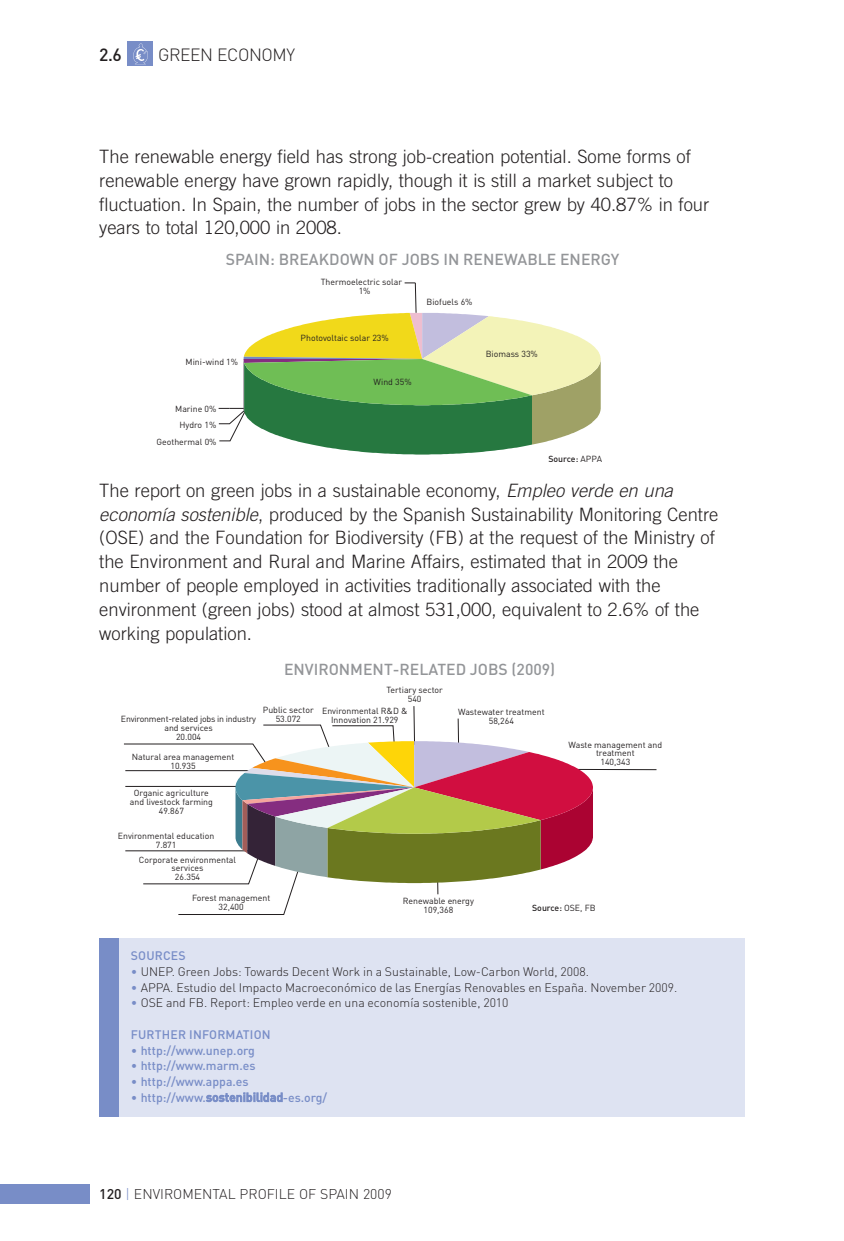
<style>
.page{position:relative;width:844px;height:1241px;background:#fff}
.page>*{position:absolute;margin:0;border:0;box-sizing:border-box;transform-origin:0 0}
.t1{font:300 18.38px/23.8px "Trade Gothic";color:#231f20}
.t2{font:300 17.5px "DIN";letter-spacing:-.025em;color:#231f20}
.t3{font:500 17.5px "DIN";color:#231f20}
.t4{font:500 15.75px "DIN";color:#939598}
.t5{font:300 14px "DIN";color:#231f20}
.t6{font:300 12.25px "DIN";color:#231f20}
.t7{font:500 12.25px "DIN";color:#788dc7}
.t8{font:8.75px/8.8px "DIN";color:#231f20;text-align:center}
.t9{font:8.75px "DIN";letter-spacing:-.02em;color:#231f20}
.t10{font:500 8.75px "DIN";color:#231f20}
.s1{font-weight:400}
.s2{font-style:italic}
.s3{color:#788dc7}
.s4{font-weight:300}
.s5{font-weight:500}
</style>
<div class="page">
<img style="left:128px;top:41px;width:24px;height:25px">
<div style="left:0;top:1183px;width:89px;height:20px;background:#788dc7"></div>
<svg style="left:218px;top:282px;width:382px;height:172px"></svg>
<hr style="left:569px;top:768px;width:87px;height:2px;background:#231f20">
<svg style="left:124px;top:706px;width:469px;height:209px"></svg>
<div style="left:559px;top:909px;width:91px;height:18px;background:#fff"></div>
<div style="left:119px;top:938px;width:625px;height:178px;background:#dee3f2"></div>
<div style="left:99px;top:938px;width:20px;height:178px;background:#788dc7"></div>
<p class="t3" style="left:99px;top:45px;width:24px">2.6</p>
<p class="t2" style="left:158px;top:45px;width:138px">GREEN ECONOMY</p>
<p class="t1" style="left:99px;top:146px;width:611px">The renewable energy field has strong job-creation potential. Some forms of renewable energy have grown rapidly, though it is still a market subject to fluctuation. In Spain, the number of jobs in the sector grew by 40.87% in four years to total 120,000 in 2008.</p>
<p class="t4" style="left:226px;top:250px;width:395px">SPAIN: BREAKDOWN OF JOBS IN RENEWABLE ENERGY</p>
<p class="t8" style="left:426px;top:297px;width:47px">Biofuels 6%</p>
<p class="t8" style="left:358px;top:277px;width:45px;text-align:left;text-indent:-38px">Thermoelectric solar<br>1%</p>
<p class="t8" style="left:185px;top:358px;width:54px">Mini-wind 1%</p>
<p class="t8" style="left:175px;top:404px;width:43px">Marine 0%</p>
<p class="t8" style="left:179px;top:420px;width:38px">Hydro 1%</p>
<p class="t8" style="left:156px;top:437px;width:62px">Geothermal 0%</p>
<p class="t8" style="left:300px;top:333px;width:90px">Photovoltaic solar 23%</p>
<p class="t8" style="left:373px;top:377px;width:39px">Wind 35%</p>
<p class="t8" style="left:485px;top:349px;width:54px">Biomass 33%</p>
<p class="t10" style="left:548px;top:453px;width:55px">Source: <span class="s1">APPA</span></p>
<p class="t1" style="left:99px;top:480px;width:620px">The report on green jobs in a sustainable economy, <span class="s2">Empleo verde en una economía sostenible</span>, produced by the Spanish Sustainability Monitoring Centre (OSE) and the Foundation for Biodiversity (FB) at the request of the Ministry of the Environment and Rural and Marine Affairs, estimated that in 2009 the number of people employed in activities traditionally associated with the environment (green jobs) stood at almost 531,000, equivalent to 2.6% of the working population.</p>
<p class="t4" style="left:284px;top:660px;width:273px">ENVIRONMENT-RELATED JOBS (2009)</p>
<p class="t8" style="left:322px;top:706px;width:87px">Environmental R&amp;D &amp;<br>Innovation 21.929</p>
<p class="t8" style="left:386px;top:685px;width:58px">Tertiary sector<br>540</p>
<p class="t8" style="left:263px;top:706px;width:52px">Public sector</p>
<p class="t8" style="left:458px;top:708px;width:88px">Wastewater treatment<br>58,264</p>
<p class="t9" style="left:121px;top:714px;width:137px">Environment-related jobs in industry</p>
<p class="t8" style="left:275px;top:714px;width:27px">53.072</p>
<p class="t8" style="left:164px;top:723px;width:50px">and services<br>20.004</p>
<p class="t8" style="left:132px;top:752px;width:104px">Natural area management<br>10.935</p>
<p class="t8" style="left:130px;top:788px;width:85px">Organic agriculture and livestock farming<br>49.867</p>
<p class="t8" style="left:118px;top:831px;width:98px">Environmental education<br>7.871</p>
<p class="t8" style="left:139px;top:855px;width:99px">Corporate environmental services<br>26.354</p>
<p class="t8" style="left:568px;top:740px;width:95px">Waste management and treatment<br>140,343</p>
<p class="t8" style="left:192px;top:893px;width:80px">Forest management<br>32,400</p>
<p class="t8" style="left:403px;top:896px;width:73px">Renewable energy<br>109,368</p>
<p class="t10" style="left:532px;top:902px;width:65px">Source: <span class="s1">OSE, FB</span></p>
<p class="t7" style="left:131px;top:948px;width:56px">SOURCES</p>
<p class="t6" style="left:131px;top:964px;width:459px"><span class="s3">•</span> UNEP. Green Jobs: Towards Decent Work in a Sustainable, Low-Carbon World, 2008.</p>
<p class="t6" style="left:131px;top:979px;width:548px"><span class="s3">•</span> APPA. Estudio del Impacto Macroeconómico de las Energías Renovables en España. November 2009.</p>
<p class="t6" style="left:131px;top:995px;width:379px"><span class="s3">•</span> OSE and FB. Report: Empleo verde en una economía sostenible, 2010</p>
<p class="t7" style="left:131px;top:1027px;width:141px">FURTHER INFORMATION</p>
<p class="t7" style="left:131px;top:1042px;width:126px"><span class="s4">•</span> http://www.unep.org</p>
<p class="t7" style="left:131px;top:1058px;width:126px"><span class="s4">•</span> http://www.marm.es</p>
<p class="t7" style="left:131px;top:1074px;width:119px"><span class="s4">•</span> http://www.appa.es</p>
<p class="t7" style="left:131px;top:1090px;width:198px"><span class="s4">•</span> http://www.sostenibilidad-es.org/</p>
<p class="t5" style="left:99px;top:1185px;width:294px"><span class="s5">120</span> <span class="s3">|</span> ENVIROMENTAL PROFILE OF SPAIN 2009</p>
</div>
